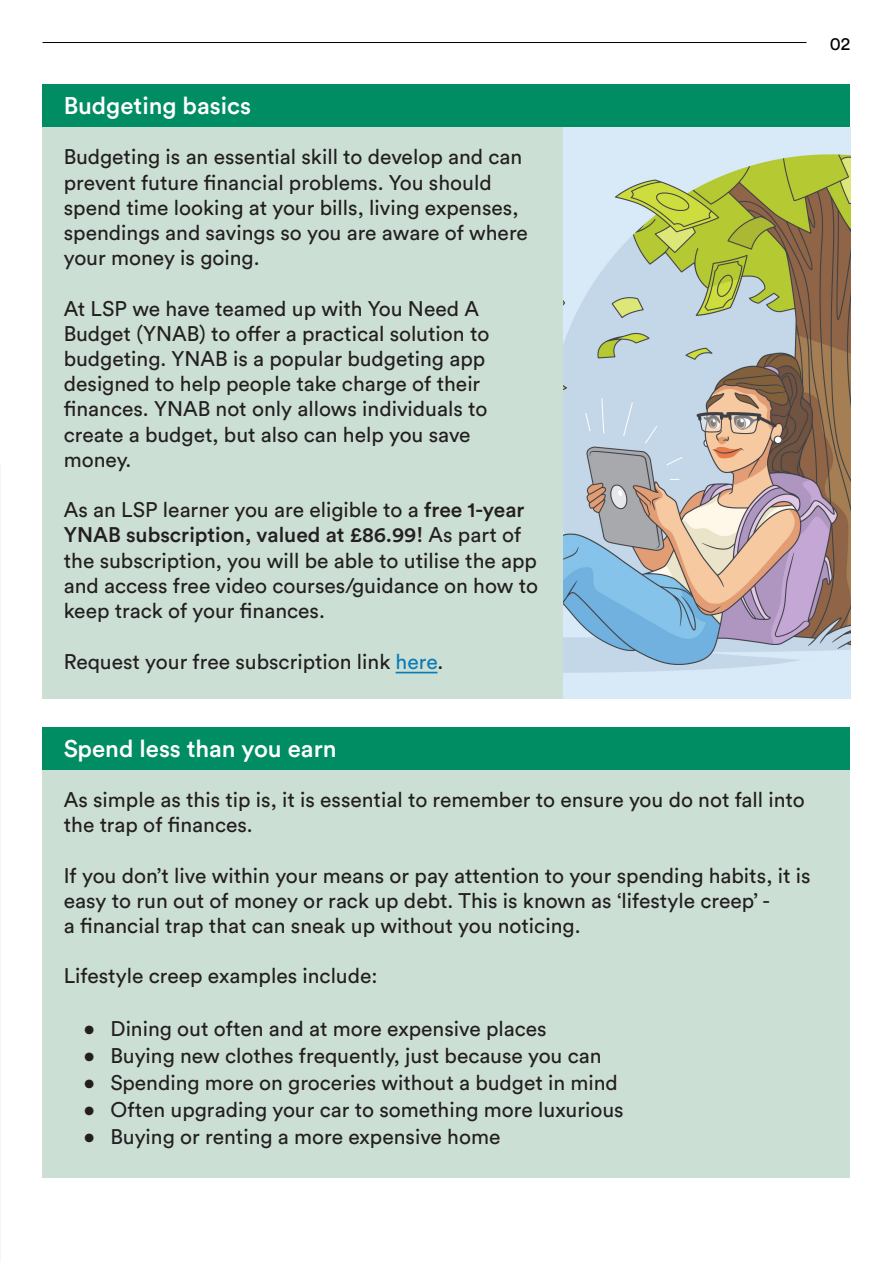
<style>
.page{position:relative;width:893px;height:1263px;background:#fff}
.page>*{position:absolute;margin:0;border:0;box-sizing:border-box;transform-origin:0 0}
.t1{font:500 24px "Circular Std";color:#fff}
.t2{font:21px/25.2px "Circular Std";color:#231f20}
.t3{font:18px "Circular Std";color:#000}
.s1{font-weight:500}
.s2{color:#0b7cb7}
</style>
<div class="page">
<div style="left:43px;top:770px;width:807px;height:408px;background:#ccdfd5"></div>
<div style="left:43px;top:127px;width:807px;height:571px;background:#ccdfd5"></div>
<hr style="left:43px;top:42px;width:763px;height:1px;background:#000">
<div style="left:43px;top:85px;width:807px;height:42px;background:#008d63"></div>
<hr style="left:396px;top:672px;width:41px;height:1px;background:#0b7cb7">
<img style="left:563px;top:127px;width:287px;height:571px">
<div style="left:43px;top:727px;width:807px;height:43px;background:#008d63"></div>
<p class="t1" style="left:64px;top:91px;width:189px">Budgeting basics</p>
<p class="t2" style="left:64px;top:144px;width:466px">Budgeting is an essential skill to develop and can prevent future financial problems. You should spend time looking at your bills, living expenses, spendings and savings so you are aware of where your money is going.</p>
<p class="t2" style="left:64px;top:295px;width:427px">At LSP we have teamed up with You Need A Budget (YNAB) to offer a practical solution to budgeting. YNAB is a popular budgeting app designed to help people take charge of their finances. YNAB not only allows individuals to create a budget, but also can help you save money.</p>
<p class="t2" style="left:64px;top:497px;width:476px">As an LSP learner you are eligible to a <span class="s1">free 1-year YNAB subscription, valued at £86.99!</span> As part of the subscription, you will be able to utilise the app and access free video courses/guidance on how to keep track of your finances.</p>
<p class="t2" style="left:64px;top:648px;width:381px">Request your free subscription link <span class="s2">here</span>.</p>
<p class="t3" style="left:830px;top:33px;width:22px">02</p>
<p class="t1" style="left:64px;top:733px;width:274px">Spend less than you earn</p>
<p class="t2" style="left:64px;top:787px;width:743px">As simple as this tip is, it is essential to remember to ensure you do not fall into the trap of finances.</p>
<p class="t2" style="left:64px;top:862px;width:748px">If you don’t live within your means or pay attention to your spending habits, it is easy to run out of money or rack up debt. This is known as ‘lifestyle creep’ -</p>
<p class="t2" style="left:64px;top:913px;width:518px">a financial trap that can sneak up without you noticing.</p>
<p class="t2" style="left:64px;top:963px;width:315px">Lifestyle creep examples include:</p>
<p class="t2" style="left:84px;top:1015px;width:465px">• Dining out often and at more expensive places</p>
<p class="t2" style="left:84px;top:1042px;width:519px">• Buying new clothes frequently, just because you can</p>
<p class="t2" style="left:84px;top:1069px;width:536px">• Spending more on groceries without a budget in mind</p>
<p class="t2" style="left:84px;top:1096px;width:542px">• Often upgrading your car to something more luxurious</p>
<p class="t2" style="left:84px;top:1123px;width:418px">• Buying or renting a more expensive home</p>
</div>
